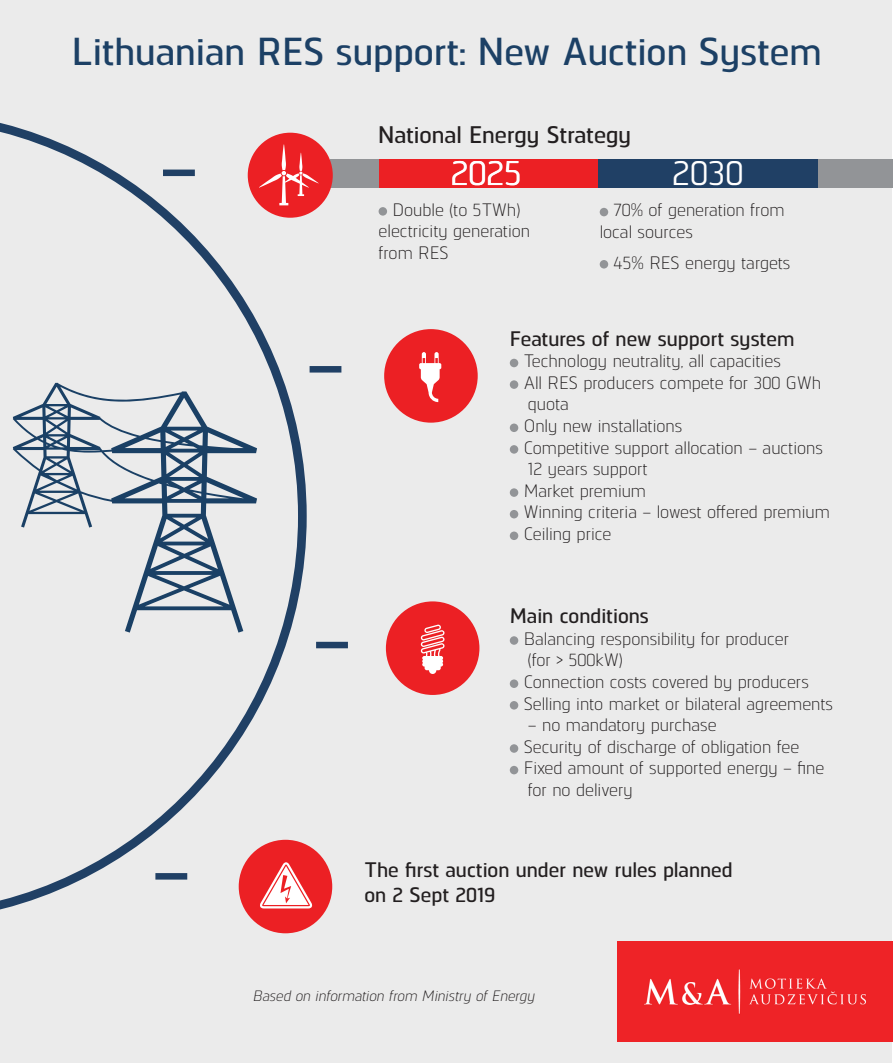
<style>
.page{position:relative;width:893px;height:1063px;background:#fff}
.page>*{position:absolute;margin:0;border:0;box-sizing:border-box;transform-origin:0 0}
.t1{font:600 39px "Norpeth";color:#1c4065}
.t2{font:500 35.25px "Norpeth";color:#fff}
.t3{font:600 24px "Norpeth";color:#231f20}
.t4{font:600 21px/25.2px "Norpeth";color:#231f20}
.t5{font:18px/21.6px "Norpeth";color:#231f20}
.t6{font:italic 15px "Norpeth";color:#231f20}
</style>
<div class="page">
<div style="left:1px;top:0;width:891px;height:1063px;background:#ebebeb"></div>
<div style="left:510px;top:359px;width:8px;height:8px;background:#929497;border-radius:50%"></div>
<div style="left:510px;top:380px;width:8px;height:9px;background:#929497;border-radius:50%"></div>
<div style="left:510px;top:424px;width:8px;height:8px;background:#929497;border-radius:50%"></div>
<div style="left:510px;top:445px;width:8px;height:9px;background:#929497;border-radius:50%"></div>
<div style="left:510px;top:488px;width:8px;height:9px;background:#929497;border-radius:50%"></div>
<div style="left:510px;top:510px;width:8px;height:8px;background:#929497;border-radius:50%"></div>
<div style="left:510px;top:532px;width:8px;height:8px;background:#929497;border-radius:50%"></div>
<div style="left:510px;top:636px;width:8px;height:9px;background:#929497;border-radius:50%"></div>
<div style="left:510px;top:679px;width:8px;height:9px;background:#929497;border-radius:50%"></div>
<div style="left:510px;top:701px;width:8px;height:9px;background:#929497;border-radius:50%"></div>
<div style="left:510px;top:744px;width:8px;height:9px;background:#929497;border-radius:50%"></div>
<div style="left:510px;top:766px;width:8px;height:8px;background:#929497;border-radius:50%"></div>
<div style="left:330px;top:160px;width:49px;height:28px;background:#929497"></div>
<div style="left:818px;top:160px;width:75px;height:28px;background:#929497"></div>
<div style="left:379px;top:160px;width:219px;height:28px;background:#ec2024"></div>
<div style="left:598px;top:160px;width:220px;height:28px;background:#204065"></div>
<div style="left:379px;top:207px;width:8px;height:9px;background:#929497;border-radius:50%"></div>
<div style="left:600px;top:208px;width:8px;height:8px;background:#929497;border-radius:50%"></div>
<div style="left:600px;top:260px;width:8px;height:9px;background:#929497;border-radius:50%"></div>
<div style="left:384px;top:329px;width:94px;height:94px;background:#ec2024;border-radius:50%"></div>
<div style="left:386px;top:601px;width:93px;height:94px;background:#ec2024;border-radius:50%"></div>
<div style="left:239px;top:840px;width:93px;height:93px;background:#ec2024;border-radius:50%"></div>
<div style="left:248px;top:133px;width:85px;height:85px;background:#ec2024;border-radius:50%"></div>
<svg style="left:0;top:106px;width:311px;height:820px"></svg>
<div style="left:310px;top:366px;width:31px;height:7px;background:#204065"></div>
<div style="left:163px;top:170px;width:32px;height:6px;background:#204065"></div>
<div style="left:316px;top:642px;width:32px;height:6px;background:#204065"></div>
<div style="left:155px;top:873px;width:32px;height:7px;background:#204065"></div>
<svg style="left:13px;top:383px;width:244px;height:250px"></svg>
<svg style="left:259px;top:861px;width:54px;height:47px"></svg>
<svg style="left:421px;top:625px;width:24px;height:49px"></svg>
<svg style="left:259px;top:144px;width:60px;height:61px"></svg>
<svg style="left:419px;top:352px;width:22px;height:50px"></svg>
<div style="left:617px;top:942px;width:276px;height:99px;background:#ee2327"></div>
<p class="t1" style="left:71px;top:24px;width:752px">Lithuanian RES support: New Auction System</p>
<p class="t3" style="left:378px;top:118px;width:255px">National Energy Strategy</p>
<p class="t2" style="left:451px;top:148px;width:73px">2025</p>
<p class="t2" style="left:672px;top:148px;width:73px">2030</p>
<p class="t5" style="left:379px;top:198px;width:153px;text-indent:14px">Double (to 5TWh) electricity generation from RES</p>
<p class="t5" style="left:600px;top:198px;width:186px;text-indent:14px">70% of generation from local sources</p>
<p class="t5" style="left:614px;top:251px;width:178px">45% RES energy targets</p>
<p class="t4" style="left:510px;top:324px;width:286px">Features of new support system</p>
<p class="t5" style="left:524px;top:349px;width:259px">Technology neutrality, all capacities</p>
<p class="t5" style="left:524px;top:371px;width:299px">All RES producers compete for 300 GWh quota</p>
<p class="t5" style="left:524px;top:414px;width:160px">Only new installations</p>
<p class="t5" style="left:524px;top:436px;width:301px">Competitive support allocation – auctions<br>12 years support</p>
<p class="t5" style="left:524px;top:479px;width:124px">Market premium</p>
<p class="t5" style="left:524px;top:500px;width:308px">Winning criteria – lowest offered premium</p>
<p class="t5" style="left:524px;top:522px;width:89px">Ceiling price</p>
<p class="t4" style="left:510px;top:602px;width:141px">Main conditions</p>
<p class="t5" style="left:524px;top:627px;width:267px">Balancing responsibility for producer (for &gt; 500kW)</p>
<p class="t5" style="left:524px;top:670px;width:287px">Connection costs covered by producers</p>
<p class="t5" style="left:524px;top:692px;width:311px">Selling into market or bilateral agreements</p>
<p class="t5" style="left:528px;top:713px;width:190px">– no mandatory purchase</p>
<p class="t5" style="left:524px;top:735px;width:277px">Security of discharge of obligation fee</p>
<p class="t5" style="left:524px;top:756px;width:302px">Fixed amount of supported energy – fine for no delivery</p>
<p class="t4" style="left:364px;top:855px;width:370px">The first auction under new rules planned on 2 Sept 2019</p>
<p class="t6" style="left:252px;top:986px;width:283px">Based on information from Ministry of Energy</p>
</div>
